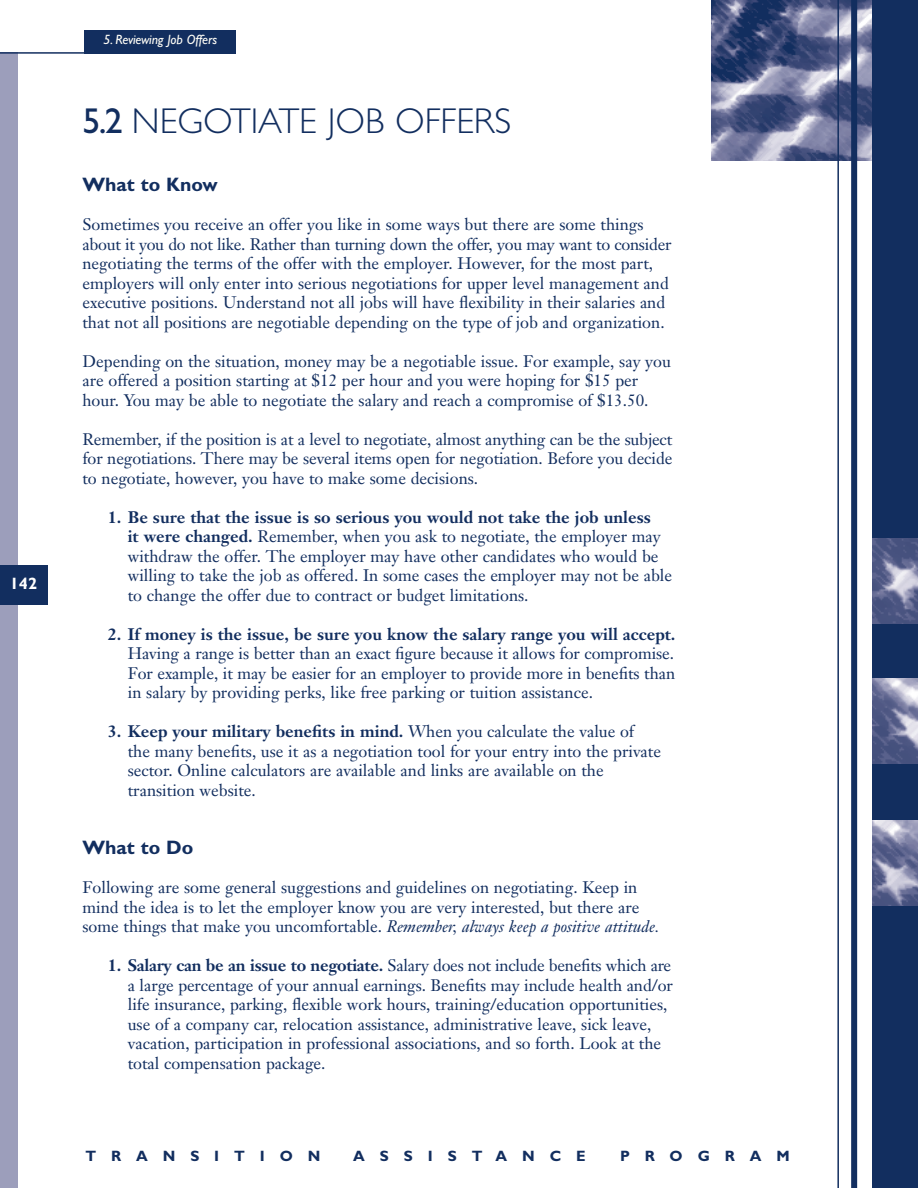
<style>
.page{position:relative;width:918px;height:1188px;background:#fff}
.page>*{position:absolute;margin:0;border:0;box-sizing:border-box;transform-origin:0 0}
.t1{font:300 36px "Gill Sans";color:#122e5f}
.t2{font:700 19.5px "Gill Sans";color:#122e5f}
.t3{font:16.5px/19.5px "Janson Text";color:#122e5f}
.t4{font:700 16.5px "Janson Text";color:#122e5f}
.t5{font:700 16.5px "Gill Sans";color:#fff}
.t6{font:700 15px "Gill Sans";letter-spacing:.995em;color:#122e5f}
.t7{font:italic 13.5px "Gill Sans";letter-spacing:-.01em;color:#fffef7}
.s1{font-weight:400}
.s2{font-weight:700}
.s3{font-style:italic}
</style>
<div class="page">
<div style="left:0;top:52px;width:17px;height:1136px;background:#9c9ebb"></div>
<img style="left:711px;top:0;width:161px;height:160px">
<div style="left:872px;top:0;width:46px;height:1188px;background:#122e5f"></div>
<div style="left:851px;top:0;width:6px;height:1188px;background:#122e5f"></div>
<hr style="left:837px;top:0;width:2px;height:1188px;background:#122e5f">
<hr style="left:0;top:52px;width:235px;height:2px;background:#122e5f">
<div style="left:84px;top:30px;width:151px;height:24px;background:#122e5f"></div>
<div style="left:0;top:566px;width:48px;height:39px;background:#122e5f"></div>
<img style="left:872px;top:538px;width:46px;height:86px">
<img style="left:872px;top:679px;width:46px;height:85px">
<img style="left:872px;top:820px;width:46px;height:85px">
<p class="t5" style="left:10px;top:577px;width:29px">142</p>
<p class="t7" style="left:104px;top:35px;width:115px">5. Reviewing Job Offers</p>
<h1 class="t1" style="left:82px;top:107px;width:430px"><span class="s1">5.2</span> NEGOTIATE JOB OFFERS</h1>
<p class="t2" style="left:82px;top:177px;width:137px">What to Know</p>
<p class="t3" style="left:82px;top:216px;width:591px">Sometimes you receive an offer you like in some ways but there are some things about it you do not like. Rather than turning down the offer, you may want to consider negotiating the terms of the offer with the employer. However, for the most part, employers will only enter into serious negotiations for upper level management and executive positions. Understand not all jobs will have flexibility in their salaries and that not all positions are negotiable depending on the type of job and organization.</p>
<p class="t3" style="left:82px;top:352px;width:590px">Depending on the situation, money may be a negotiable issue. For example, say you are offered a position starting at $12 per hour and you were hoping for $15 per hour. You may be able to negotiate the salary and reach a compromise of $13.50.</p>
<p class="t3" style="left:82px;top:430px;width:591px;text-align:justify">Remember, if the position is at a level to negotiate, almost anything can be the subject for negotiations. There may be several items open for negotiation. Before you decide to negotiate, however, you have to make some decisions.</p>
<p class="t3" style="left:128px;top:508px;width:546px;text-indent:-20px"><span class="s2">1. Be sure that the issue is so serious you would not take the job unless<br>it were changed.</span> Remember, when you ask to negotiate, the employer may withdraw the offer. The employer may have other candidates who would be willing to take the job as offered. In some cases the employer may not be able to change the offer due to contract or budget limitations.</p>
<p class="t4" style="left:108px;top:627px;width:569px">2. If money is the issue, be sure you know the salary range you will accept.</p>
<p class="t3" style="left:128px;top:645px;width:549px;text-align:justify">Having a range is better than an exact figure because it allows for compromise.<br>For example, it may be easier for an employer to provide more in benefits than in salary by providing perks, like free parking or tuition assistance.</p>
<p class="t3" style="left:128px;top:723px;width:535px;text-indent:-20px"><span class="s2">3. Keep your military benefits in mind.</span> When you calculate the value of<br>the many benefits, use it as a negotiation tool for your entry into the private sector. Online calculators are available and links are available on the transition website.</p>
<p class="t2" style="left:82px;top:840px;width:113px">What to Do</p>
<p class="t3" style="left:82px;top:879px;width:579px">Following are some general suggestions and guidelines on negotiating. Keep in mind the idea is to let the employer know you are very interested, but there are some things that make you uncomfortable. <span class="s3">Remember, always keep a positive attitude.</span></p>
<p class="t3" style="left:128px;top:957px;width:547px;text-indent:-20px"><span class="s2">1. Salary can be an issue to negotiate.</span> Salary does not include benefits which are a large percentage of your annual earnings. Benefits may include health and/or life insurance, parking, flexible work hours, training/education opportunities, use of a company car, relocation assistance, administrative leave, sick leave, vacation, participation in professional associations, and so forth. Look at the total compensation package.</p>
<p class="t6" style="left:85px;top:1151px;width:236px">TRANSITION</p>
<p class="t6" style="left:353px;top:1151px;width:234px">ASSISTANCE</p>
<p class="t6" style="left:620px;top:1151px;width:171px">PROGRAM</p>
</div>
